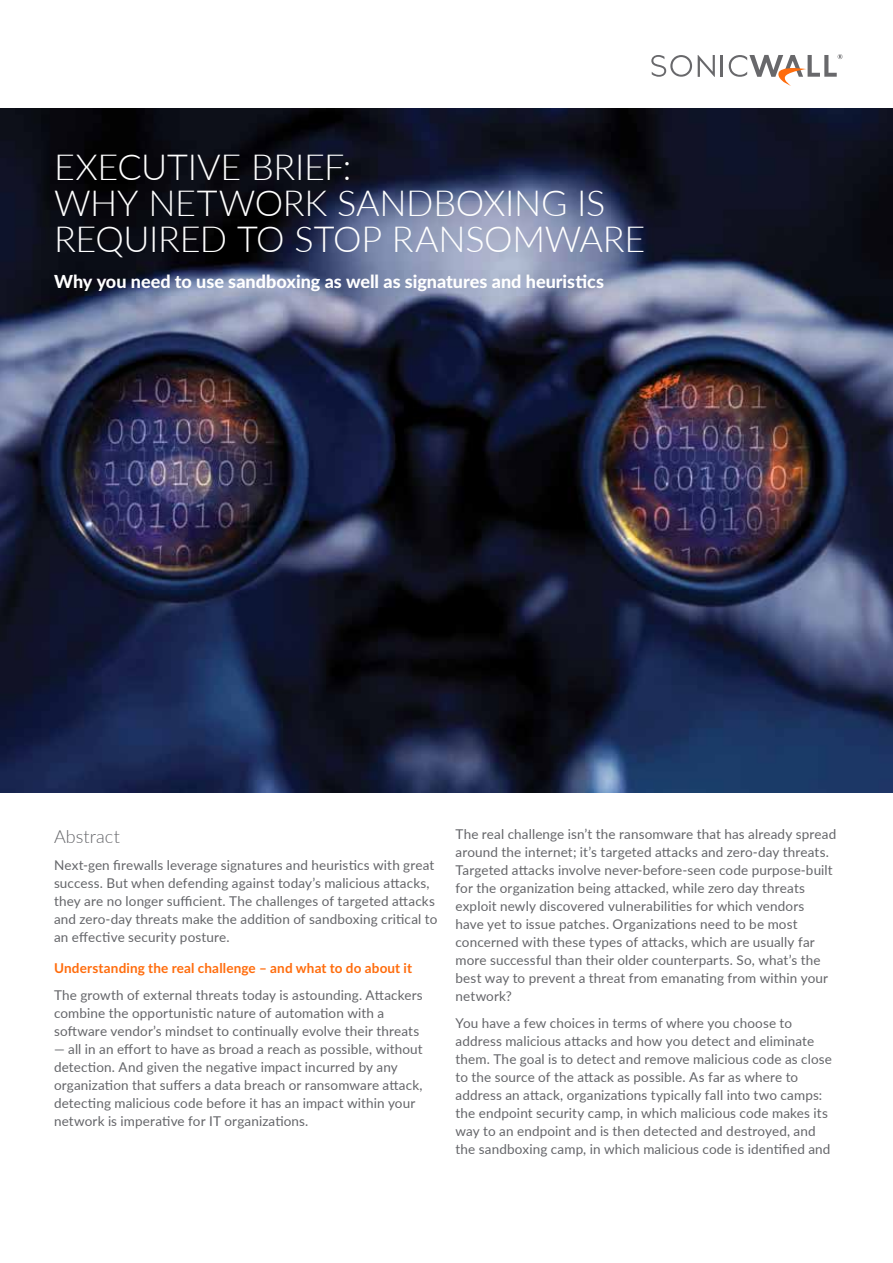
<style>
.page{position:relative;width:893px;height:1263px;background:#fff}
.page>*{position:absolute;margin:0;border:0;box-sizing:border-box;transform-origin:0 0}
.t1{font:300 36px/36px "Lato";letter-spacing:-.01em;color:#fff}
.t2{font:800 18px "Lato";color:#fff}
.t3{font:300 18px "Lato";letter-spacing:.005em;color:#646569}
.t4{font:13.5px/18px "Lato";letter-spacing:.01em;color:#646569}
.t5{font:700 13.5px "Lato";letter-spacing:.015em;color:#ff6c0c}
</style>
<div class="page">
<svg style="left:698px;top:55px;width:17px;height:22px"></svg>
<hr style="left:721px;top:55px;width:2px;height:22px;background:#68686b">
<svg style="left:651px;top:55px;width:41px;height:22px"></svg>
<svg style="left:729px;top:54px;width:113px;height:32px"></svg>
<img style="left:0;top:108px;width:893px;height:684px">
<h1 class="t1" style="left:54px;top:148px;width:593px">EXECUTIVE BRIEF:<br>WHY NETWORK SANDBOXING IS<br>REQUIRED TO STOP RANSOMWARE</h1>
<h2 class="t2" style="left:54px;top:268px;width:551px">Why you need to use sandboxing as well as signatures and heuristics</h2>
<h2 class="t3" style="left:54px;top:824px;width:67px">Abstract</h2>
<p class="t4" style="left:54px;top:855px;width:385px">Next-gen firewalls leverage signatures and heuristics with great success. But when defending against today’s malicious attacks, they are no longer sufficient. The challenges of targeted attacks and zero-day threats make the addition of sandboxing critical to an effective security posture.</p>
<p class="t5" style="left:54px;top:958px;width:360px">Understanding the real challenge – and what to do about it</p>
<p class="t4" style="left:54px;top:985px;width:370px">The growth of external threats today is astounding. Attackers combine the opportunistic nature of automation with a software vendor’s mindset to continually evolve their threats</p>
<p class="t4" style="left:54px;top:1039px;width:370px">— all in an effort to have as broad a reach as possible, without detection. And given the negative impact incurred by any organization that suffers a data breach or ransomware attack, detecting malicious code before it has an impact within your network is imperative for IT organizations.</p>
<p class="t4" style="left:455px;top:824px;width:382px">The real challenge isn’t the ransomware that has already spread around the internet; it’s targeted attacks and zero-day threats.<br>Targeted attacks involve never-before-seen code purpose-built for the organization being attacked, while zero day threats exploit newly discovered vulnerabilities for which vendors<br>have yet to issue patches. Organizations need to be most concerned with these types of attacks, which are usually far more successful than their older counterparts. So, what’s the best way to prevent a threat from emanating from within your network?</p>
<p class="t4" style="left:455px;top:1013px;width:378px">You have a few choices in terms of where you choose to address malicious attacks and how you detect and eliminate them. The goal is to detect and remove malicious code as close to the source of the attack as possible. As far as where to address an attack, organizations typically fall into two camps: the endpoint security camp, in which malicious code makes its way to an endpoint and is then detected and destroyed, and the sandboxing camp, in which malicious code is identified and</p>
</div>
